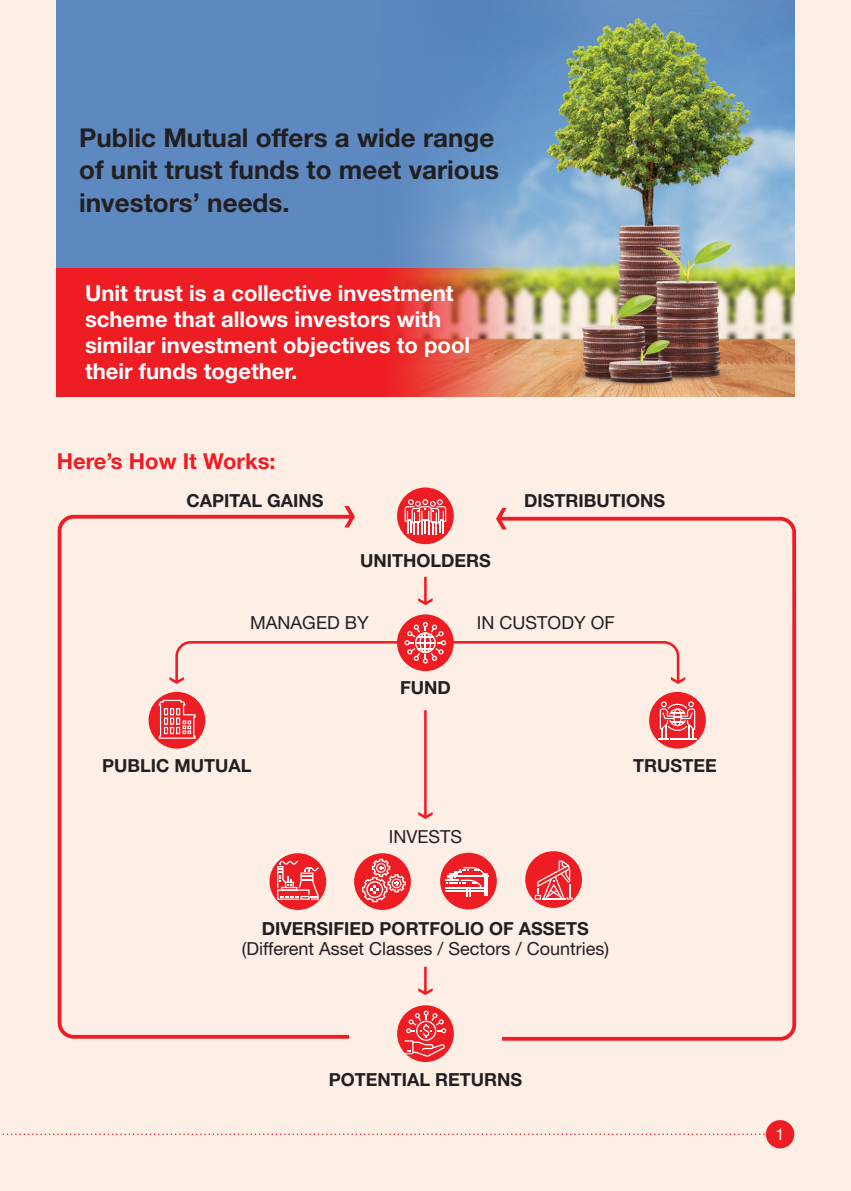
<style>
.page{position:relative;width:851px;height:1191px;background:#fff}
.page>*{position:absolute;margin:0;border:0;box-sizing:border-box;transform-origin:0 0}
.t1{font:700 26px/32.4px "Helvetica Neue LT Std";color:#231f20}
.t2{font:700 22px/26px "Helvetica Neue LT Std";color:#fff}
.t3{font:700 22px "Helvetica Neue LT Std";color:#ee1d23}
.t4{font:700 18px "Helvetica Neue LT Std";color:#231f20}
.t5{font:18px "Helvetica Neue LT Std";color:#231f20}
.t6{font:16px "Helvetica Neue LT Std";color:#fff}
</style>
<div class="page">
<div style="left:0;top:0;width:850px;height:1191px;background:#fdeee6"></div>
<div style="left:57px;top:0;width:726px;height:396px;background:#5d88c0"></div>
<div style="left:57px;top:268px;width:737px;height:128px;background:#ee1d23"></div>
<img style="left:393px;top:0;width:401px;height:396px">
<svg style="left:2px;top:1133px;width:763px;height:2px"></svg>
<div style="left:765px;top:1120px;width:29px;height:28px;background:#ee1d23;border-radius:50%"></div>
<svg style="left:418px;top:577px;width:14px;height:28px"></svg>
<svg style="left:418px;top:710px;width:14px;height:109px"></svg>
<svg style="left:418px;top:966px;width:14px;height:29px"></svg>
<svg style="left:58px;top:506px;width:297px;height:532px"></svg>
<svg style="left:496px;top:508px;width:300px;height:532px"></svg>
<div style="left:649px;top:692px;width:56px;height:56px;background:#ee1d23;border-radius:50%"></div>
<svg style="left:658px;top:701px;width:38px;height:38px"></svg>
<div style="left:440px;top:852px;width:56px;height:57px;background:#ee1d23;border-radius:50%"></div>
<hr style="left:486px;top:873px;width:2px;height:23px;background:#fff">
<hr style="left:447px;top:875px;width:42px;height:1px;background:#fff">
<svg style="left:445px;top:867px;width:40px;height:29px"></svg>
<div style="left:269px;top:853px;width:57px;height:57px;background:#ee1d23;border-radius:50%"></div>
<svg style="left:277px;top:861px;width:41px;height:39px"></svg>
<div style="left:525px;top:851px;width:57px;height:57px;background:#ee1d23;border-radius:50%"></div>
<svg style="left:534px;top:860px;width:38px;height:39px"></svg>
<div style="left:397px;top:487px;width:56px;height:57px;background:#ee1d23;border-radius:50%"></div>
<svg style="left:404px;top:499px;width:42px;height:36px"></svg>
<div style="left:397px;top:614px;width:56px;height:57px;background:#ee1d23;border-radius:50%"></div>
<svg style="left:169px;top:622px;width:516px;height:62px"></svg>
<div style="left:397px;top:1005px;width:57px;height:57px;background:#ee1d23;border-radius:50%"></div>
<svg style="left:404px;top:1010px;width:42px;height:46px"></svg>
<div style="left:354px;top:853px;width:57px;height:57px;background:#ee1d23;border-radius:50%"></div>
<svg style="left:362px;top:858px;width:43px;height:44px"></svg>
<div style="left:148px;top:692px;width:57px;height:56px;background:#ee1d23;border-radius:50%"></div>
<svg style="left:157px;top:696px;width:39px;height:43px"></svg>
<p class="t1" style="left:79px;top:121px;width:421px">Public Mutual offers a wide range of unit trust funds to meet various investors’ needs.</p>
<p class="t2" style="left:85px;top:279px;width:386px">Unit trust is a collective investment scheme that allows investors with similar investment objectives to pool their funds together.</p>
<p class="t3" style="left:57px;top:448px;width:220px">Here’s How It Works:</p>
<p class="t4" style="left:186px;top:489px;width:138px">CAPITAL GAINS</p>
<p class="t4" style="left:524px;top:489px;width:142px">DISTRIBUTIONS</p>
<p class="t4" style="left:360px;top:549px;width:132px">UNITHOLDERS</p>
<p class="t5" style="left:250px;top:612px;width:120px">MANAGED BY</p>
<p class="t5" style="left:477px;top:612px;width:139px">IN CUSTODY OF</p>
<p class="t4" style="left:102px;top:754px;width:151px">PUBLIC MUTUAL</p>
<p class="t4" style="left:400px;top:676px;width:52px">FUND</p>
<p class="t5" style="left:388px;top:826px;width:75px">INVESTS</p>
<p class="t4" style="left:633px;top:754px;width:85px">TRUSTEE</p>
<p class="t4" style="left:262px;top:917px;width:328px">DIVERSIFIED PORTFOLIO OF ASSETS</p>
<p class="t5" style="left:242px;top:937px;width:368px">(Different Asset Classes / Sectors / Countries)</p>
<p class="t4" style="left:329px;top:1068px;width:195px">POTENTIAL RETURNS</p>
<p class="t6" style="left:775px;top:1124px;width:10px">1</p>
</div>
